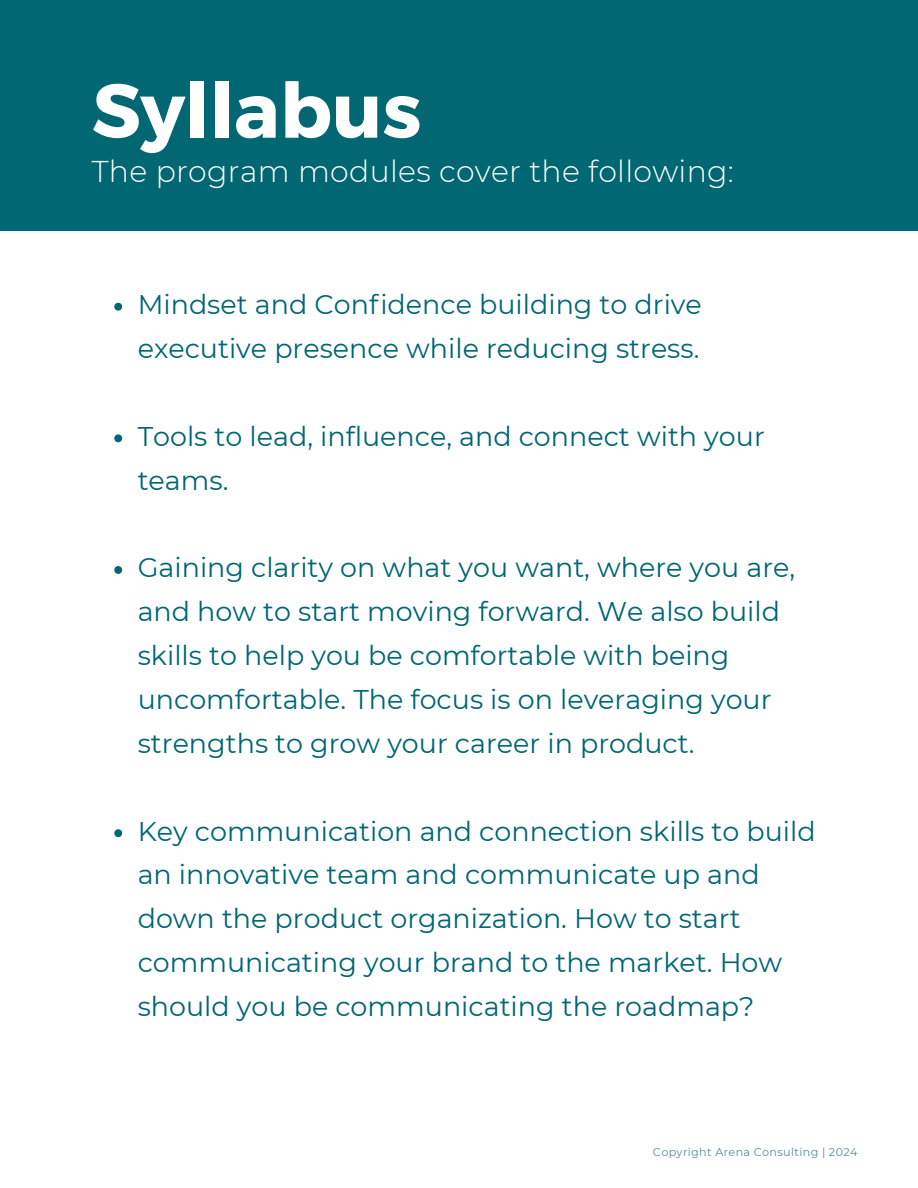
<style>
.page{position:relative;width:918px;height:1188px;background:#fff}
.page>*{position:absolute;margin:0;border:0;box-sizing:border-box;transform-origin:0 0}
.t1{font:700 76.2px "Montserrat";color:#fff}
.t2{font:300 30px "Montserrat";letter-spacing:.01em;color:#fff}
.t3{font:27px/43.8px "Montserrat";color:#016772}
.t4{font:11.1px "Montserrat";letter-spacing:.03em;color:#548c9a}
</style>
<div class="page">
<div style="left:0;top:0;width:918px;height:231px;background:#016772"></div>
<svg style="left:114px;top:303px;width:8px;height:8px"></svg>
<svg style="left:114px;top:434px;width:8px;height:8px"></svg>
<svg style="left:114px;top:566px;width:8px;height:8px"></svg>
<svg style="left:114px;top:829px;width:8px;height:8px"></svg>
<h1 class="t1" style="left:92px;top:61px;width:331px">Syllabus</h1>
<p class="t2" style="left:92px;top:153px;width:644px">The program modules cover the following:</p>
<p class="t3" style="left:138px;top:282px;width:566px">Mindset and Confidence building to drive executive presence while reducing stress.</p>
<p class="t3" style="left:138px;top:414px;width:629px">Tools to lead, influence, and connect with your teams.</p>
<p class="t3" style="left:138px;top:546px;width:659px">Gaining clarity on what you want, where you are, and how to start moving forward. We also build skills to help you be comfortable with being uncomfortable. The focus is on leveraging your strengths to grow your career in product.</p>
<p class="t3" style="left:138px;top:809px;width:680px">Key communication and connection skills to build an innovative team and communicate up and down the product organization. How to start communicating your brand to the market. How should you be communicating the roadmap?</p>
<h2 class="t4" style="left:653px;top:1146px;width:206px">Copyright Arena Consulting | 2024</h2>
</div>
